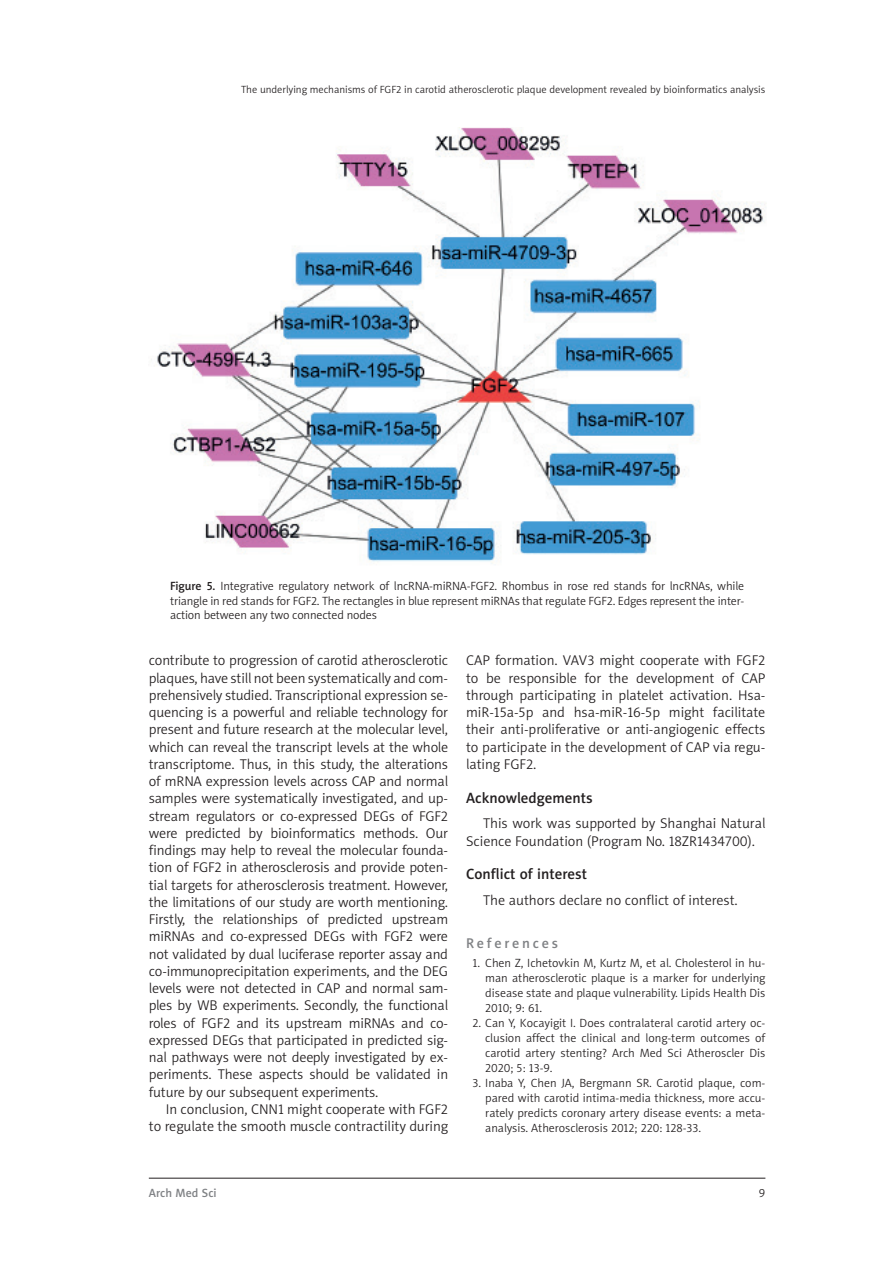
<style>
.page{position:relative;width:893px;height:1263px;background:#fff}
.page>*{position:absolute;margin:0;border:0;box-sizing:border-box;transform-origin:0 0}
.t1{font:15px "Naomi Sans EFN Medium";color:#231f20}
.t2{font:14.25px/17.2px "Naomi Sans EFN Light";color:#231f20;text-align:justify}
.t3{font:14.25px "Naomi Sans EFN Medium";letter-spacing:.195em;color:#808285}
.t4{font:12px/15px "Naomi Sans EFN Light";color:#231f20;text-align:justify}
.t5{font:12px "Naomi Sans EFN Medium";color:#808285}
.t6{font:10.5px "Naomi Sans EFN Light";color:#231f20}
.s1{font-family:"Naomi Sans EFN Medium"}
</style>
<div class="page">
<hr style="left:149px;top:1178px;width:616px;height:1px;background:#231f20">
<img style="left:151px;top:128px;width:615px;height:436px">
<p class="t6" style="left:241px;top:83px;width:526px">The underlying mechanisms of FGF2 in carotid atherosclerotic plaque development revealed by bioinformatics analysis</p>
<p class="t4" style="left:170px;top:579px;width:575px;line-height:14.4px"><span class="s1">Figure 5.</span> Integrative regulatory network of lncRNA-miRNA-FGF2. Rhombus in rose red stands for lncRNAs, while triangle in red stands for FGF2. The rectangles in blue represent miRNAs that regulate FGF2. Edges represent the inter&shy;action between any two connected nodes</p>
<p class="t2" style="left:149px;top:652px;width:301px">contribute to progression of carotid atherosclerotic plaques, have still not been systematically and com&shy;prehensively studied. Transcriptional expression se&shy;quencing is a powerful and reliable technology for present and future research at the molecular level, which can reveal the transcript levels at the whole transcriptome. Thus, in this study, the alterations of mRNA expression levels across CAP and normal samples were systematically investigated, and up&shy;stream regulators or co-expressed DEGs of FGF2 were predicted by bioinformatics methods. Our findings may help to reveal the molecular founda&shy;tion of FGF2 in atherosclerosis and provide poten&shy;tial targets for atherosclerosis treatment. However, the limitations of our study are worth mentioning.<br>Firstly, the relationships of predicted upstream miRNAs and co-expressed DEGs with FGF2 were not validated by dual luciferase reporter assay and co-immunoprecipitation experiments, and the DEG levels were not detected in CAP and normal sam&shy;ples by WB experiments. Secondly, the functional roles of FGF2 and its upstream miRNAs and co&shy;expressed DEGs that participated in predicted sig&shy;nal pathways were not deeply investigated by ex&shy;periments. These aspects should be validated in future by our subsequent experiments.</p>
<p class="t2" style="left:149px;top:1100px;width:301px;text-align:right">In conclusion, CNN1 might cooperate with FGF2<br>to regulate the smooth muscle contractility during</p>
<p class="t2" style="left:466px;top:652px;width:301px">CAP formation. VAV3 might cooperate with FGF2 to be responsible for the development of CAP through participating in platelet activation. Hsa&shy;miR-15a-5p and hsa-miR-16-5p might facilitate their anti-proliferative or anti-angiogenic effects to participate in the development of CAP via regu&shy;lating FGF2.</p>
<p class="t1" style="left:466px;top:789px;width:128px">Acknowledgements</p>
<p class="t2" style="left:466px;top:815px;width:301px;text-indent:17px">This work was supported by Shanghai Natural<br>Science Foundation (Program No. 18ZR1434700).</p>
<p class="t1" style="left:466px;top:865px;width:123px">Conflict of interest</p>
<p class="t2" style="left:483px;top:892px;width:256px">The authors declare no conflict of interest.</p>
<p class="t3" style="left:466px;top:935px;width:94px">References</p>
<p class="t4" style="left:485px;top:955px;width:282px;text-indent:-13px">1. Chen Z, Ichetovkin M, Kurtz M, et al. Cholesterol in hu&shy;man atherosclerotic plaque is a marker for underlying disease state and plaque vulnerability. Lipids Health Dis 2010; 9: 61.</p>
<p class="t4" style="left:485px;top:1015px;width:282px;text-indent:-13px">2. Can Y, Kocayigit I. Does contralateral carotid artery oc&shy;clusion affect the clinical and long-term outcomes of carotid artery stenting? Arch Med Sci Atheroscler Dis 2020; 5: 13-9.</p>
<p class="t4" style="left:485px;top:1075px;width:282px;text-indent:-13px">3. Inaba Y, Chen JA, Bergmann SR. Carotid plaque, com&shy;pared with carotid intima-media thickness, more accu&shy;rately predicts coronary artery disease events: a meta&shy;analysis. Atherosclerosis 2012; 220: 128-33.</p>
<p class="t5" style="left:149px;top:1186px;width:69px">Arch Med Sci</p>
<p class="t4" style="left:759px;top:1186px;width:8px">9</p>
</div>
